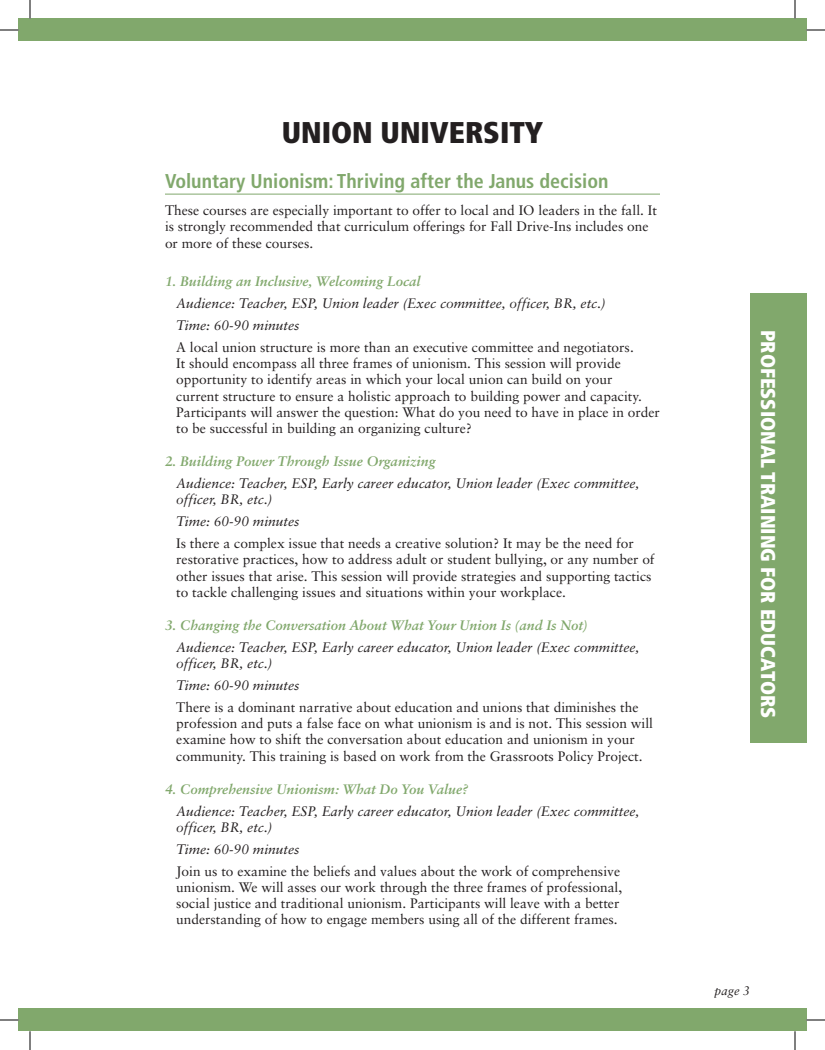
<style>
.page{position:relative;width:825px;height:1050px;background:#fff}
.page>*{position:absolute;margin:0;border:0;box-sizing:border-box;transform-origin:0 0}
.Black_Headline{font:900 condensed 30px "Frutiger LT Std";color:#231f20}
.Subhead_Purple_Under{font:700 condensed 20px "Frutiger LT Std";color:#81a86c}
.t1{font:900 condensed 20px "Frutiger LT Std";color:#fff}
.Session_Text{font:13.75px/16.2px "Sabon";color:#231f20}
.Session_Details{font:italic 13.75px/16.2px "Sabon";color:#231f20}
.Session_Title{font:italic 700 13.75px "Sabon";color:#81a86c}
.Body_Text{font:13.75px/16.2px "Sabon";color:#231f20}
.t2{font:italic 12.5px "Sabon";color:#231f20}
</style>
<div class="page">
<div style="left:30px;top:19px;width:776px;height:22px;background:#81a86c"></div>
<div style="left:19px;top:19px;width:11px;height:22px;background:#81a86c"></div>
<div style="left:30px;top:1009px;width:776px;height:22px;background:#81a86c"></div>
<div style="left:19px;top:1009px;width:11px;height:22px;background:#81a86c"></div>
<div style="left:750px;top:293px;width:56px;height:450px;background:#81a86c"></div>
<hr style="left:165px;top:194px;width:495px;height:1px;background:#81a86c">
<svg style="left:0;top:29px;width:19px;height:2px"></svg>
<svg style="left:806px;top:29px;width:19px;height:2px"></svg>
<svg style="left:0;top:1019px;width:19px;height:2px"></svg>
<svg style="left:806px;top:1019px;width:19px;height:2px"></svg>
<svg style="left:29px;top:0;width:2px;height:19px"></svg>
<svg style="left:29px;top:1031px;width:2px;height:19px"></svg>
<svg style="left:794px;top:0;width:2px;height:19px"></svg>
<svg style="left:794px;top:1031px;width:2px;height:19px"></svg>
<p class="Black_Headline" style="left:282px;top:114px;width:263px">UNION UNIVERSITY</p>
<p class="Subhead_Purple_Under" style="left:165px;top:169px;width:445px">Voluntary Unionism: Thriving after the Janus decision</p>
<p class="Body_Text" style="left:165px;top:202px;width:493px">These courses are especially important to offer to local and IO leaders in the fall. It is strongly recommended that curriculum offerings for Fall Drive-Ins includes one or more of these courses.</p>
<p class="Session_Title" style="left:165px;top:273px;width:257px">1. Building an Inclusive, Welcoming Local</p>
<p class="Session_Details" style="left:176px;top:295px;width:431px">Audience: Teacher, ESP, Union leader (Exec committee, officer, BR, etc.)</p>
<p class="Session_Details" style="left:176px;top:317px;width:125px">Time: 60-90 minutes</p>
<p class="Session_Text" style="left:176px;top:339px;width:485px">A local union structure is more than an executive committee and negotiators.<br>It should encompass all three frames of unionism. This session will provide opportunity to identify areas in which your local union can build on your<br>current structure to ensure a holistic approach to building power and capacity.<br>Participants will answer the question: What do you need to have in place in order to be successful in building an organizing culture?</p>
<p class="Session_Title" style="left:165px;top:453px;width:272px">2. Building Power Through Issue Organizing</p>
<p class="Session_Details" style="left:176px;top:475px;width:465px">Audience: Teacher, ESP, Early career educator, Union leader (Exec committee, officer, BR, etc.)</p>
<p class="Session_Details" style="left:176px;top:513px;width:125px">Time: 60-90 minutes</p>
<p class="Session_Text" style="left:176px;top:535px;width:480px">Is there a complex issue that needs a creative solution? It may be the need for restorative practices, how to address adult or student bullying, or any number of other issues that arise. This session will provide strategies and supporting tactics to tackle challenging issues and situations within your workplace.</p>
<p class="Session_Title" style="left:165px;top:617px;width:424px">3. Changing the Conversation About What Your Union Is (and Is Not)</p>
<p class="Session_Details" style="left:176px;top:639px;width:465px">Audience: Teacher, ESP, Early career educator, Union leader (Exec committee, officer, BR, etc.)</p>
<p class="Session_Details" style="left:176px;top:677px;width:125px">Time: 60-90 minutes</p>
<p class="Session_Text" style="left:176px;top:699px;width:478px">There is a dominant narrative about education and unions that diminishes the profession and puts a false face on what unionism is and is not. This session will examine how to shift the conversation about education and unionism in your community. This training is based on work from the Grassroots Policy Project.</p>
<p class="Session_Title" style="left:165px;top:781px;width:305px">4. Comprehensive Unionism: What Do You Value?</p>
<p class="Session_Details" style="left:176px;top:803px;width:465px">Audience: Teacher, ESP, Early career educator, Union leader (Exec committee, officer, BR, etc.)</p>
<p class="Session_Details" style="left:176px;top:841px;width:125px">Time: 60-90 minutes</p>
<p class="Session_Text" style="left:176px;top:863px;width:447px">Join us to examine the beliefs and values about the work of comprehensive unionism. We will asses our work through the three frames of professional, social justice and traditional unionism. Participants will leave with a better understanding of how to engage members using all of the different frames.</p>
<h2 class="t1" style="left:780px;top:330px;width:390px;rotate:90deg">PROFESSIONAL TRAINING FOR EDUCATORS</h2>
<p class="t2" style="left:715px;top:983px;width:37px">page 3</p>
</div>
